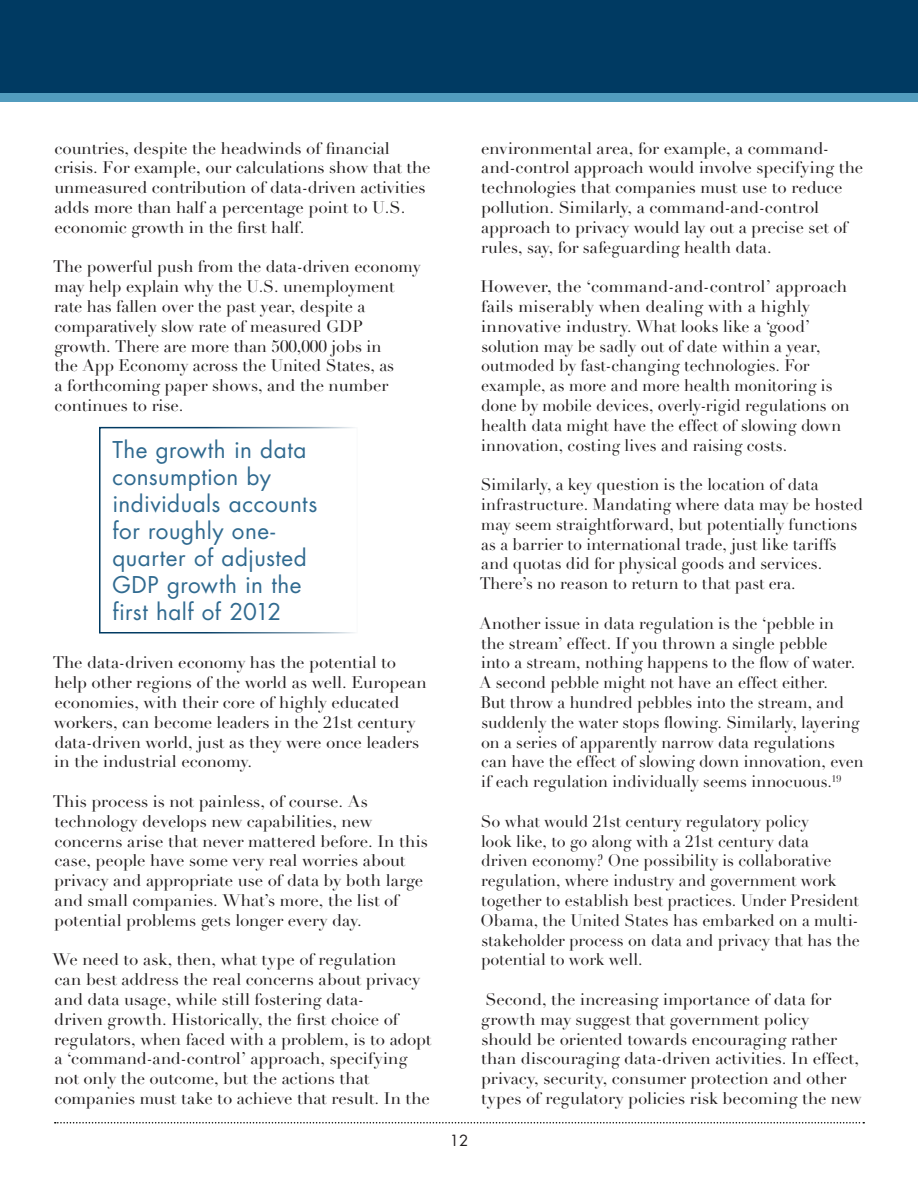
<style>
.page{position:relative;width:918px;height:1188px;background:#fff}
.page>*{position:absolute;margin:0;border:0;box-sizing:border-box;transform-origin:0 0}
.t1{font:22.5px/27px "Futura";letter-spacing:.02em;color:#306a90}
.t2{font:16.5px/19.8px "Didot LH";letter-spacing:-.005em;color:#231f20}
.t3{font:15px "Futura";color:#231f20}
</style>
<div class="page">
<svg style="left:55px;top:1122px;width:809px;height:2px"></svg>
<div style="left:0;top:0;width:918px;height:93px;background:#003a62"></div>
<div style="left:0;top:93px;width:918px;height:8px;background:#529cbe"></div>
<div style="left:99px;top:427px;width:259px;height:207px;border:2px solid #003a62"></div>
<p class="t2" style="left:54px;top:138px;width:378px">countries, despite the headwinds of financial crisis. For example, our calculations show that the unmeasured contribution of data-driven activities adds more than half a percentage point to U.S. economic growth in the first half.</p>
<p class="t2" style="left:53px;top:257px;width:369px">The powerful push from the data-driven economy may help explain why the U.S. unemployment rate has fallen over the past year, despite a comparatively slow rate of measured GDP growth. There are more than 500,000 jobs in<br>the App Economy across the United States, as<br>a forthcoming paper shows, and the number continues to rise.</p>
<h1 class="t1" style="left:112px;top:436px;width:206px">The growth in data consumption by individuals accounts for roughly one&shy;quarter of adjusted<br>GDP growth in the first half of 2012</h1>
<p class="t2" style="left:53px;top:653px;width:375px">The data-driven economy has the potential to help other regions of the world as well. European economies, with their core of highly educated workers, can become leaders in the 21st century data-driven world, just as they were once leaders in the industrial economy.</p>
<p class="t2" style="left:53px;top:792px;width:376px">This process is not painless, of course. As technology develops new capabilities, new concerns arise that never mattered before. In this case, people have some very real worries about privacy and appropriate use of data by both large and small companies. What’s more, the list of potential problems gets longer every day.</p>
<p class="t2" style="left:53px;top:950px;width:380px">We need to ask, then, what type of regulation<br>can best address the real concerns about privacy and data usage, while still fostering data-<br>driven growth. Historically, the first choice of regulators, when faced with a problem, is to adopt a ‘command-and-control’ approach, specifying not only the outcome, but the actions that companies must take to achieve that result. In the</p>
<p class="t3" style="left:450px;top:1130px;width:20px">12</p>
<p class="t2" style="left:481px;top:138px;width:384px">environmental area, for example, a command&shy;and-control approach would involve specifying the technologies that companies must use to reduce pollution. Similarly, a command-and-control approach to privacy would lay out a precise set of rules, say, for safeguarding health data.</p>
<p class="t2" style="left:480px;top:277px;width:371px">However, the ‘command-and-control’ approach fails miserably when dealing with a highly innovative industry. What looks like a ‘good’ solution may be sadly out of date within a year, outmoded by fast-changing technologies. For example, as more and more health monitoring is done by mobile devices, overly-rigid regulations on health data might have the effect of slowing down innovation, costing lives and raising costs.</p>
<p class="t2" style="left:480px;top:475px;width:385px">Similarly, a key question is the location of data infrastructure. Mandating where data may be hosted may seem straightforward, but potentially functions as a barrier to international trade, just like tariffs and quotas did for physical goods and services.<br>There’s no reason to return to that past era.</p>
<p class="t2" style="left:479px;top:614px;width:386px">Another issue in data regulation is the ‘pebble in<br>the stream’ effect. If you thrown a single pebble<br>into a stream, nothing happens to the flow of water.<br>A second pebble might not have an effect either.<br>But throw a hundred pebbles into the stream, and suddenly the water stops flowing. Similarly, layering on a series of apparently narrow data regulations can have the effect of slowing down innovation, even if each regulation individually seems innocuous.<sup>19</sup></p>
<p class="t2" style="left:481px;top:812px;width:381px">So what would 21st century regulatory policy<br>look like, to go along with a 21st century data<br>driven economy? One possibility is collaborative regulation, where industry and government work together to establish best practices. Under President Obama, the United States has embarked on a multi&shy;stakeholder process on data and privacy that has the potential to work well.</p>
<p class="t2" style="left:481px;top:990px;width:382px">Second, the increasing importance of data for growth may suggest that government policy should be oriented towards encouraging rather than discouraging data-driven activities. In effect, privacy, security, consumer protection and other types of regulatory policies risk becoming the new</p>
</div>
